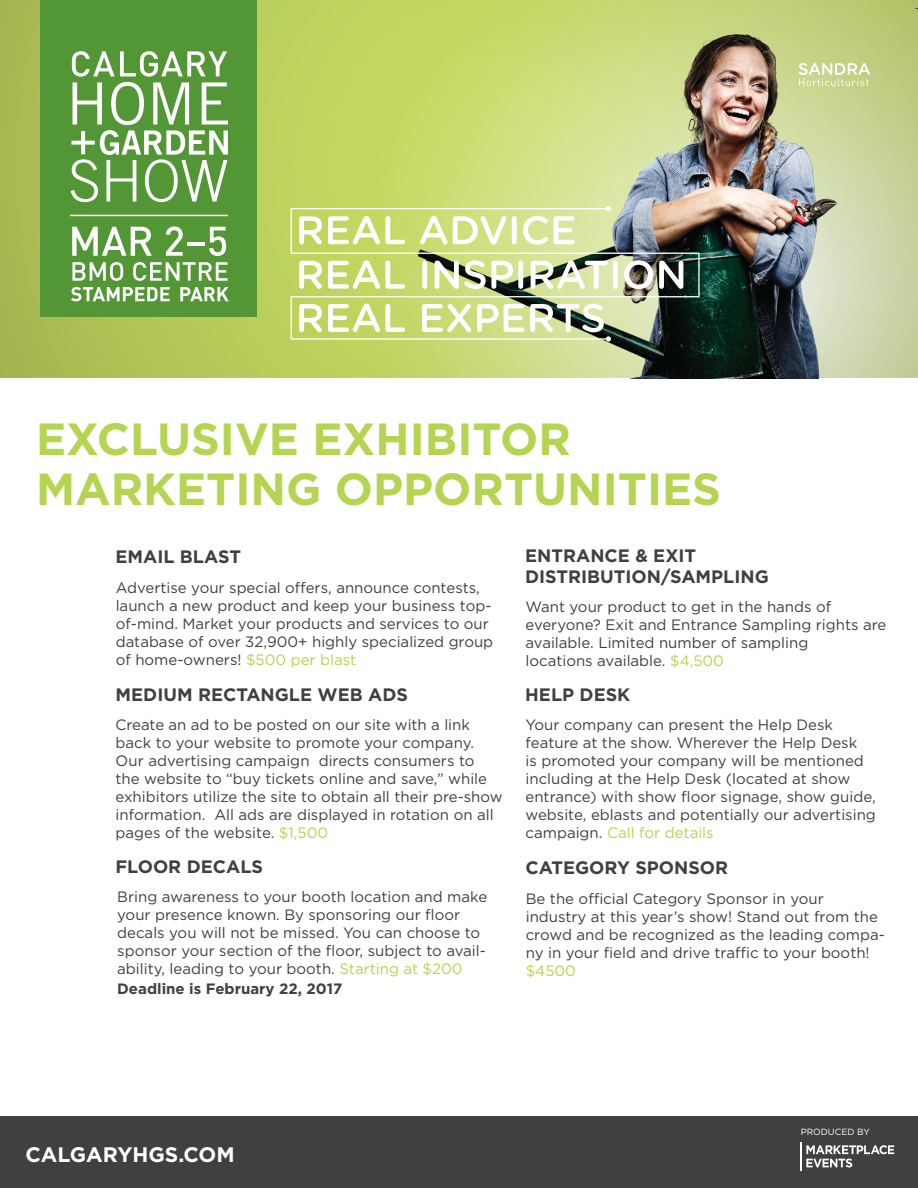
<style>
.page{position:relative;width:918px;height:1188px;background:#fff}
.page>*{position:absolute;margin:0;border:0;box-sizing:border-box;transform-origin:0 0}
.t1{font:700 45px "Gotham";color:#b5d451}
.t2{font:700 21px "Gotham";color:#fff}
.t3{font:700 18px "Gotham";color:#404041}
.t4{font:15px/18px "Gotham";color:#404041}
.t5{font:700 15px "Gotham";color:#404041}
.t6{font:9px "Gotham";color:#fff}
.s1{color:#b5d451}
</style>
<div class="page">
<div style="left:0;top:1116px;width:918px;height:72px;background:#404041"></div>
<svg style="left:801px;top:1142px;width:93px;height:29px"></svg>
<svg style="left:0;top:0;width:918px;height:378px;background:#b8ca61"></svg>
<img style="left:379px;top:11px;width:513px;height:367px">
<svg style="left:799px;top:63px;width:71px;height:23px;background:#d5dea9"></svg>
<div style="left:40px;top:0;width:217px;height:316px;background:#529635"></div>
<div style="left:70px;top:215px;width:158px;height:1px;border:1px solid #fff"></div>
<svg style="left:72px;top:262px;width:51px;height:19px"></svg>
<svg style="left:133px;top:262px;width:95px;height:19px"></svg>
<svg style="left:71px;top:287px;width:99px;height:14px"></svg>
<svg style="left:180px;top:287px;width:49px;height:14px"></svg>
<svg style="left:72px;top:227px;width:80px;height:29px"></svg>
<svg style="left:166px;top:226px;width:17px;height:30px"></svg>
<hr style="left:187px;top:242px;width:18px;height:4px;background:#fff">
<svg style="left:209px;top:227px;width:17px;height:29px"></svg>
<svg style="left:71px;top:51px;width:157px;height:151px"></svg>
<img style="left:291px;top:206px;width:409px;height:136px">
<svg style="left:299px;top:304px;width:305px;height:28px"></svg>
<svg style="left:299px;top:260px;width:384px;height:29px"></svg>
<svg style="left:299px;top:216px;width:276px;height:29px"></svg>
<p class="t1" style="left:36px;top:410px;width:536px">EXCLUSIVE EXHIBITOR</p>
<p class="t1" style="left:36px;top:459px;width:686px">MARKETING OPPORTUNITIES</p>
<p class="t3" style="left:116px;top:545px;width:127px">EMAIL BLAST</p>
<p class="t4" style="left:116px;top:578px;width:379px">Advertise your special offers, announce contests, launch a new product and keep your business top&shy;of-mind. Market your products and services to our database of over 32,900+ highly specialized group of home-owners! <span class="s1">$500 per blast</span></p>
<p class="t3" style="left:116px;top:682px;width:294px">MEDIUM RECTANGLE WEB ADS</p>
<p class="t4" style="left:116px;top:716px;width:389px">Create an ad to be posted on our site with a link back to your website to promote your company.<br>Our advertising campaign directs consumers to<br>the website to “buy tickets online and save,” while exhibitors utilize the site to obtain all their pre-show information. All ads are displayed in rotation on all pages of the website. <span class="s1">$1,500</span></p>
<p class="t3" style="left:116px;top:854px;width:149px">FLOOR DECALS</p>
<p class="t4" style="left:117px;top:888px;width:371px">Bring awareness to your booth location and make your presence known. By sponsoring our floor decals you will not be missed. You can choose to sponsor your section of the floor, subject to avail&shy;ability, leading to your booth. <span class="s1">Starting at $200</span></p>
<p class="t5" style="left:117px;top:978px;width:227px">Deadline is February 22, 2017</p>
<p class="t3" style="left:525px;top:543px;width:173px">ENTRANCE &amp; EXIT</p>
<p class="t3" style="left:525px;top:564px;width:245px">DISTRIBUTION/SAMPLING</p>
<p class="t4" style="left:526px;top:597px;width:307px">Want your product to get in the hands of</p>
<p class="t4" style="left:526px;top:615px;width:362px">everyone? Exit and Entrance Sampling rights are available. Limited number of sampling</p>
<p class="t4" style="left:526px;top:651px;width:200px">locations available. <span class="s1">$4,500</span></p>
<p class="t3" style="left:525px;top:682px;width:107px">HELP DESK</p>
<p class="t4" style="left:526px;top:716px;width:352px">Your company can present the Help Desk feature at the show. Wherever the Help Desk<br>is promoted your company will be mentioned including at the Help Desk (located at show entrance) with show floor signage, show guide, website, eblasts and potentially our advertising campaign. <span class="s1">Call for details</span></p>
<p class="t3" style="left:526px;top:856px;width:204px">CATEGORY SPONSOR</p>
<p class="t4" style="left:526px;top:889px;width:300px">Be the official Category Sponsor in your</p>
<p class="t4" style="left:526px;top:907px;width:361px">industry at this year’s show! Stand out from the crowd and be recognized as the leading compa&shy;ny in your field and drive traffic to your booth! <span class="s1">$4500</span></p>
<p class="t2" style="left:26px;top:1141px;width:211px">CALGARYHGS.COM</p>
<p class="t6" style="left:801px;top:1126px;width:71px">PRODUCED BY</p>
</div>
